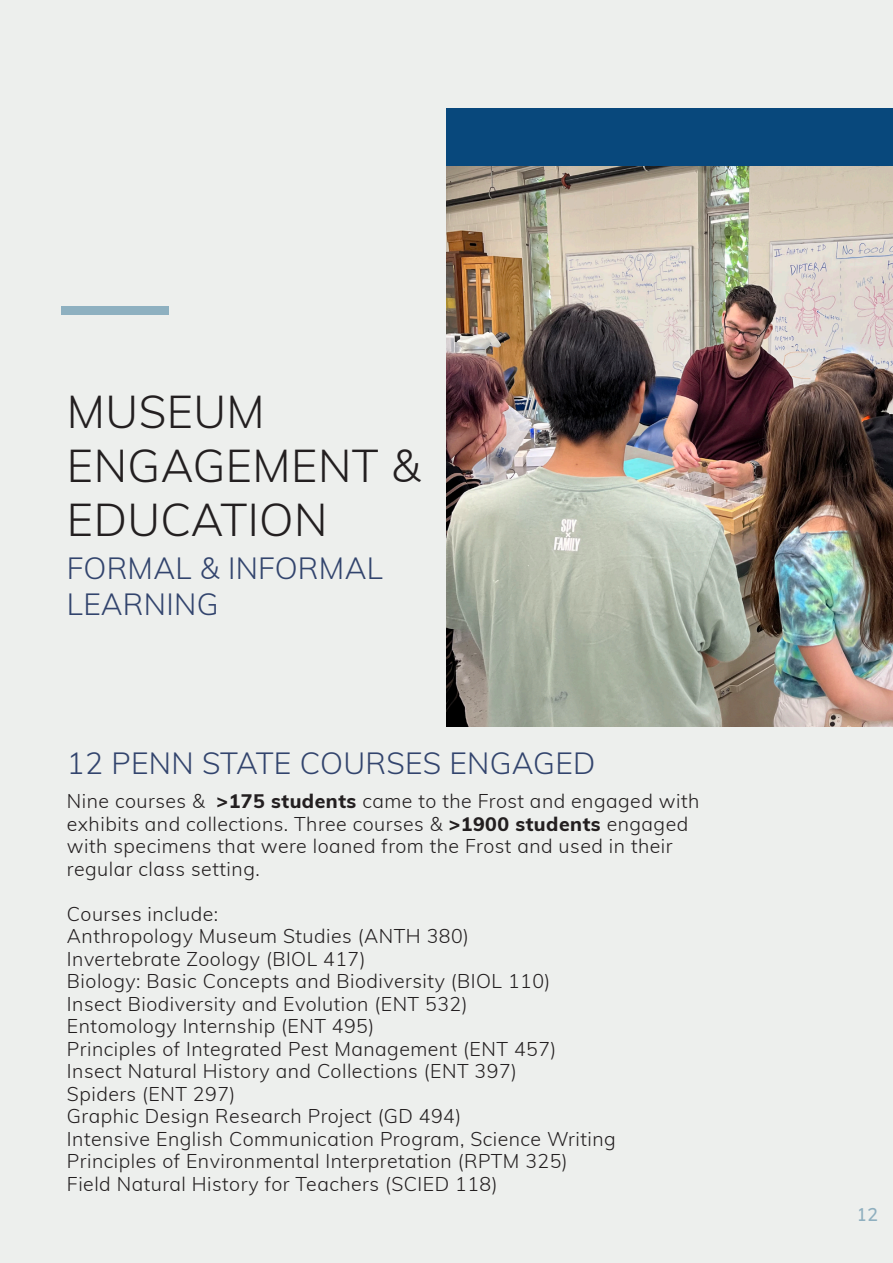
<style>
.page{position:relative;width:893px;height:1263px;background:#edefed}
.page>*{position:absolute;margin:0;border:0;box-sizing:border-box;transform-origin:0 0}
.Body_4_Light_blue{font:300 45px/54px "Muli";letter-spacing:.01em;color:#231f20}
.Body_5_Navy{font:300 30px "Muli";letter-spacing:.01em;color:#32446d}
.Body_6{font:300 30px "Muli";color:#8fafbf}
.Body_1{font:300 19.5px/22.5px "Muli";letter-spacing:.025em;color:#231f20}
.s1{font-weight:800}
</style>
<div class="page">
<div style="left:61px;top:306px;width:107px;height:9px;background:#8eb0c0"></div>
<div style="left:446px;top:108px;width:447px;height:59px;background:#08487c"></div>
<img style="left:446px;top:167px;width:447px;height:559px">
<p class="Body_4_Light_blue" style="left:67px;top:383px;width:199px">MUSEUM</p>
<p class="Body_4_Light_blue" style="left:67px;top:437px;width:355px">ENGAGEMENT &amp;<br>EDUCATION</p>
<p class="Body_5_Navy" style="left:67px;top:546px;width:317px">FORMAL &amp; INFORMAL</p>
<p class="Body_5_Navy" style="left:67px;top:582px;width:153px">LEARNING</p>
<p class="Body_5_Navy" style="left:67px;top:742px;width:530px">12 PENN STATE COURSES ENGAGED</p>
<p class="Body_1" style="left:67px;top:789px;width:634px">Nine courses &amp; <span class="s1">&gt;175 students</span> came to the Frost and engaged with exhibits and collections. Three courses &amp; <span class="s1">&gt;1900 students</span> engaged with specimens that were loaned from the Frost and used in their</p>
<p class="Body_1" style="left:67px;top:856px;width:194px">regular class setting.</p>
<p class="Body_1" style="left:67px;top:901px;width:153px">Courses include:</p>
<p class="Body_1" style="left:67px;top:924px;width:404px">Anthropology Museum Studies (ANTH 380)</p>
<p class="Body_1" style="left:67px;top:946px;width:300px">Invertebrate Zoology (BIOL 417)</p>
<p class="Body_1" style="left:67px;top:969px;width:485px">Biology: Basic Concepts and Biodiversity (BIOL 110)</p>
<p class="Body_1" style="left:67px;top:991px;width:402px">Insect Biodiversity and Evolution (ENT 532)</p>
<p class="Body_1" style="left:67px;top:1014px;width:309px">Entomology Internship (ENT 495)</p>
<p class="Body_1" style="left:67px;top:1036px;width:491px">Principles of Integrated Pest Management (ENT 457)</p>
<p class="Body_1" style="left:67px;top:1059px;width:452px">Insect Natural History and Collections (ENT 397)</p>
<p class="Body_1" style="left:67px;top:1081px;width:170px">Spiders (ENT 297)</p>
<p class="Body_1" style="left:67px;top:1104px;width:396px">Graphic Design Research Project (GD 494)</p>
<p class="Body_1" style="left:67px;top:1126px;width:550px">Intensive English Communication Program, Science Writing</p>
<p class="Body_1" style="left:67px;top:1149px;width:502px">Principles of Environmental Interpretation (RPTM 325)</p>
<p class="Body_1" style="left:67px;top:1171px;width:432px">Field Natural History for Teachers (SCIED 118)</p>
<p class="Body_6" style="left:856px;top:1188px;width:24px">12</p>
</div>
